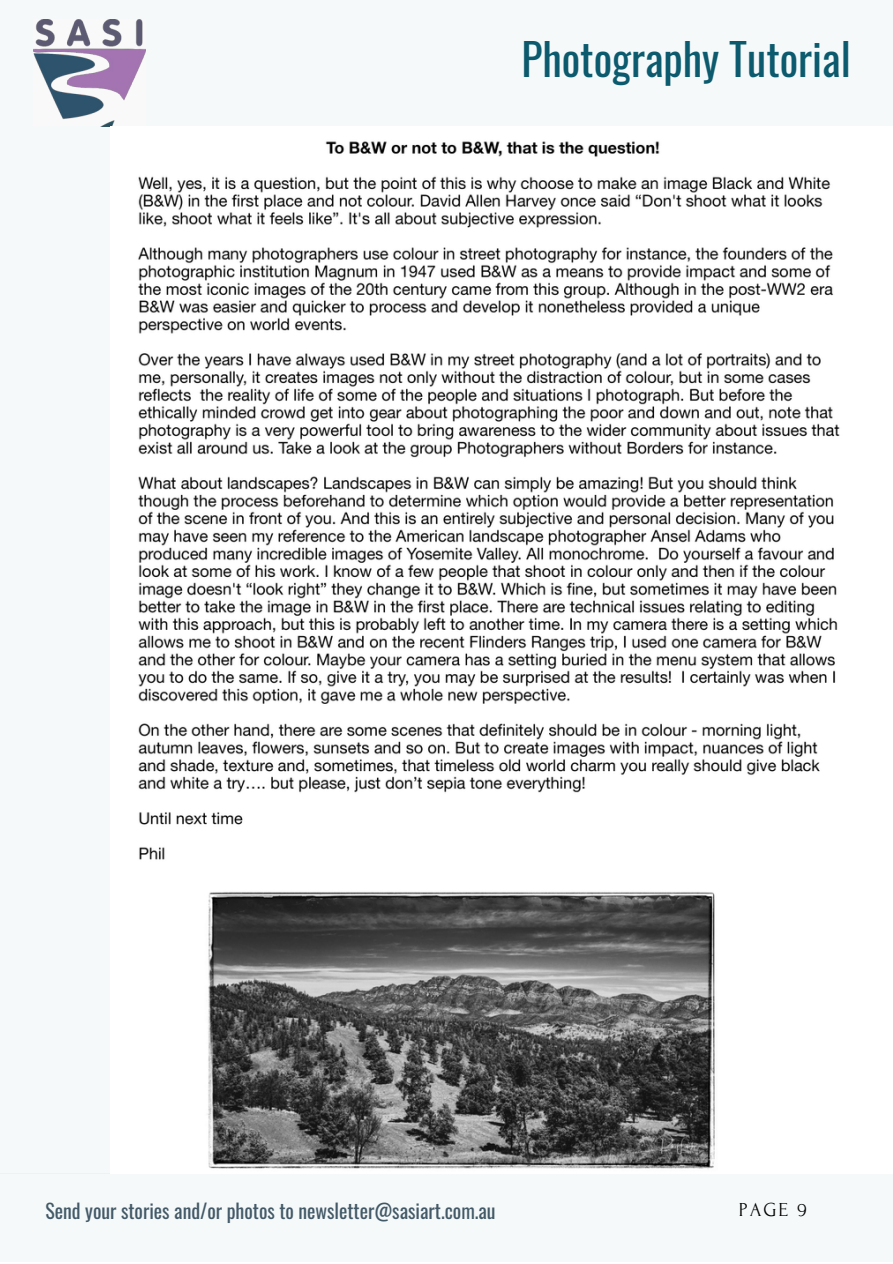
<style>
.page{position:relative;width:893px;height:1264px;background:#fff}
.page>*{position:absolute;margin:0;border:0;box-sizing:border-box;transform-origin:0 0}
.t1{font:43.5px "Oswald";color:#0b5a6d}
.t2{font:19.8px "Oswald";color:#435967}
.t3{font:19.8px "Forum";color:#000}
</style>
<div class="page">
<div style="left:0;top:133px;width:110px;height:1040px;background:#f5f9fa"></div>
<div style="left:0;top:0;width:892px;height:133px;background:#f5f9fa"></div>
<div style="left:0;top:1173px;width:892px;height:88px;background:#f5f9fa"></div>
<img style="left:33px;top:19px;width:112px;height:107px">
<img style="left:138px;top:141px;width:702px;height:1028px">
<h1 class="t1" style="left:521px;top:25px;width:330px">Photography Tutorial</h1>
<p class="t2" style="left:46px;top:1195px;width:451px">Send your stories and/or photos to newsletter@sasiart.com.au</p>
<p class="t3" style="left:738px;top:1198px;width:70px">PAGE 9</p>
</div>
